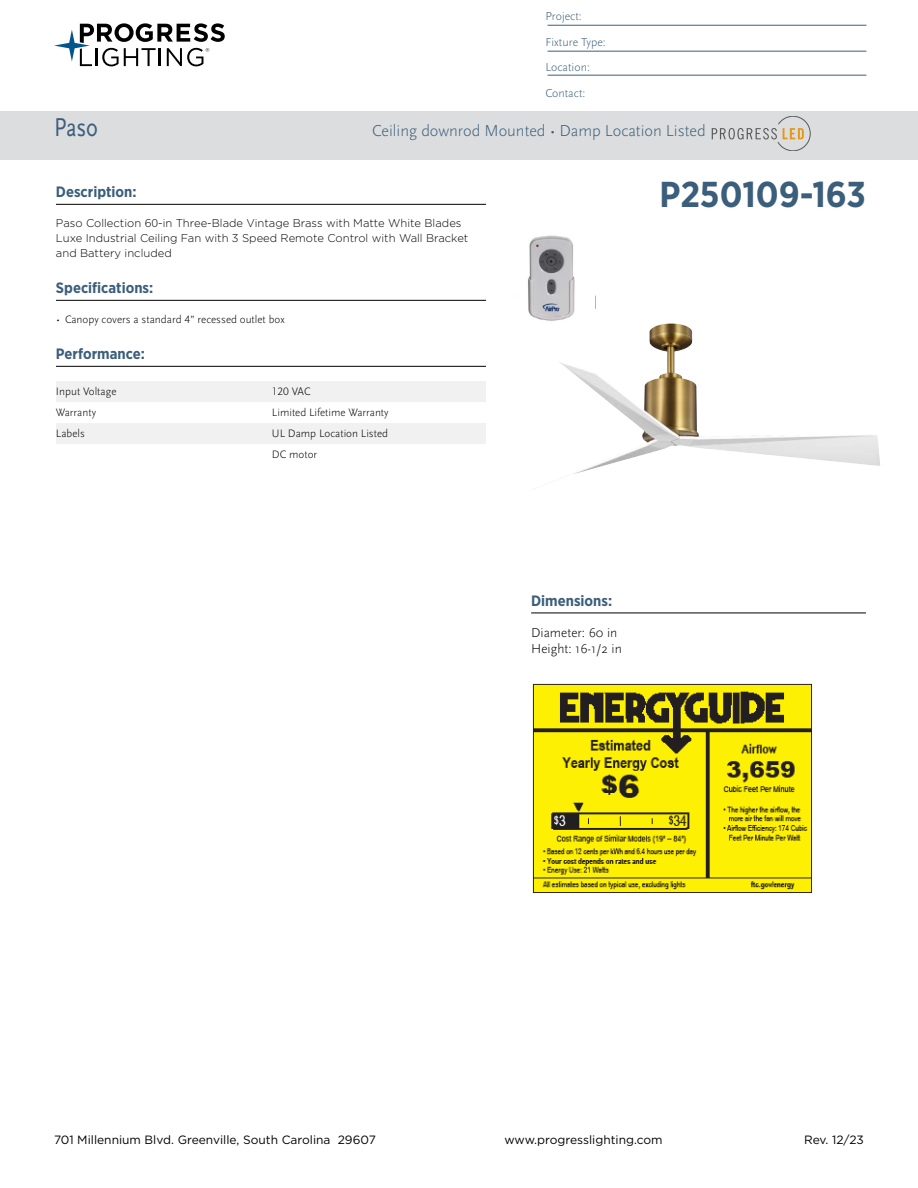
<style>
.page{position:relative;width:918px;height:1188px;background:#fff}
.page>*{position:absolute;margin:0;border:0;box-sizing:border-box;transform-origin:0 0}
.t1{font:700 36px "Gotham Narrow";color:#3b5e7b}
.t2{font:27px "Scala Sans Pro";color:#3b5e7b;scale:.82 1}
.t3{font:300 16.5px "Scala Sans Pro";color:#3b5e7b}
.t4{font:700 15px "Gotham Narrow";color:#3b5e7b}
.t5{font:300 13.5px/16.2px "Scala Sans Pro";color:#000}
.t6{font:12px "Gotham";color:#000}
.t7{font:300 12px/25.5px "Scala Sans Pro";color:#3b5e7b}
.t8{font:300 11.25px/15px "Gotham";color:#000}
.t9{font:300 11.25px/21px "Scala Sans Pro";color:#000}
</style>
<div class="page">
<svg style="left:54px;top:23px;width:171px;height:43px"></svg>
<img style="left:560px;top:323px;width:320px;height:151px">
<hr style="left:56px;top:204px;width:430px;height:1px;background:#000">
<hr style="left:56px;top:300px;width:430px;height:1px;background:#000">
<hr style="left:56px;top:366px;width:430px;height:1px;background:#000">
<div style="left:56px;top:381px;width:430px;height:21px;background:#f1f1f2"></div>
<div style="left:56px;top:423px;width:430px;height:21px;background:#f1f1f2"></div>
<div style="left:0;top:112px;width:918px;height:48px;background:#dcddde"></div>
<svg style="left:712px;top:116px;width:98px;height:35px"></svg>
<hr style="left:548px;top:25px;width:318px;height:1px;background:#3b5e7b">
<hr style="left:548px;top:51px;width:318px;height:1px;background:#3b5e7b">
<hr style="left:548px;top:75px;width:318px;height:1px;background:#3b5e7b">
<hr style="left:531px;top:613px;width:335px;height:1px;background:#000">
<img style="left:532px;top:683px;width:280px;height:210px">
<img style="left:528px;top:235px;width:68px;height:86px">
<p class="t7" style="left:545px;top:4px;width:62px">Project:<br>Fixture Type:<br>Location:<br>Contact:</p>
<h2 class="t2" style="left:54px;top:112px;width:55px">Paso</h2>
<h3 class="t3" style="left:372px;top:122px;width:335px">Ceiling downrod Mounted • Damp Location Listed</h3>
<h3 class="t4" style="left:56px;top:182px;width:82px">Description:</h3>
<p class="t8" style="left:56px;top:216px;width:414px">Paso Collection 60-in Three-Blade Vintage Brass with Matte White Blades<br>Luxe Industrial Ceiling Fan with 3 Speed Remote Control with Wall Bracket and Battery included</p>
<h3 class="t4" style="left:56px;top:278px;width:99px">Specifications:</h3>
<p class="t9" style="left:56px;top:309px;width:230px">• Canopy covers a standard 4” recessed outlet box</p>
<h3 class="t4" style="left:56px;top:344px;width:90px">Performance:</h3>
<p class="t9" style="left:56px;top:381px;width:62px">Input Voltage</p>
<p class="t9" style="left:272px;top:381px;width:40px">120 VAC</p>
<p class="t9" style="left:56px;top:402px;width:42px">Warranty</p>
<p class="t9" style="left:272px;top:402px;width:118px">Limited Lifetime Warranty</p>
<p class="t9" style="left:56px;top:423px;width:30px">Labels</p>
<p class="t9" style="left:272px;top:423px;width:118px">UL Damp Location Listed<br>DC motor</p>
<h1 class="t1" style="left:659px;top:171px;width:208px">P250109-163</h1>
<h3 class="t4" style="left:531px;top:591px;width:83px">Dimensions:</h3>
<p class="t5" style="left:531px;top:625px;width:92px">Diameter: 60 in<br>Height: 16-1/2 in</p>
<p class="t6" style="left:54px;top:1132px;width:323px">701 Millennium Blvd. Greenville, South Carolina 29607</p>
<p class="t6" style="left:504px;top:1132px;width:160px">www.progresslighting.com</p>
<p class="t6" style="left:804px;top:1132px;width:61px">Rev. 12/23</p>
</div>
